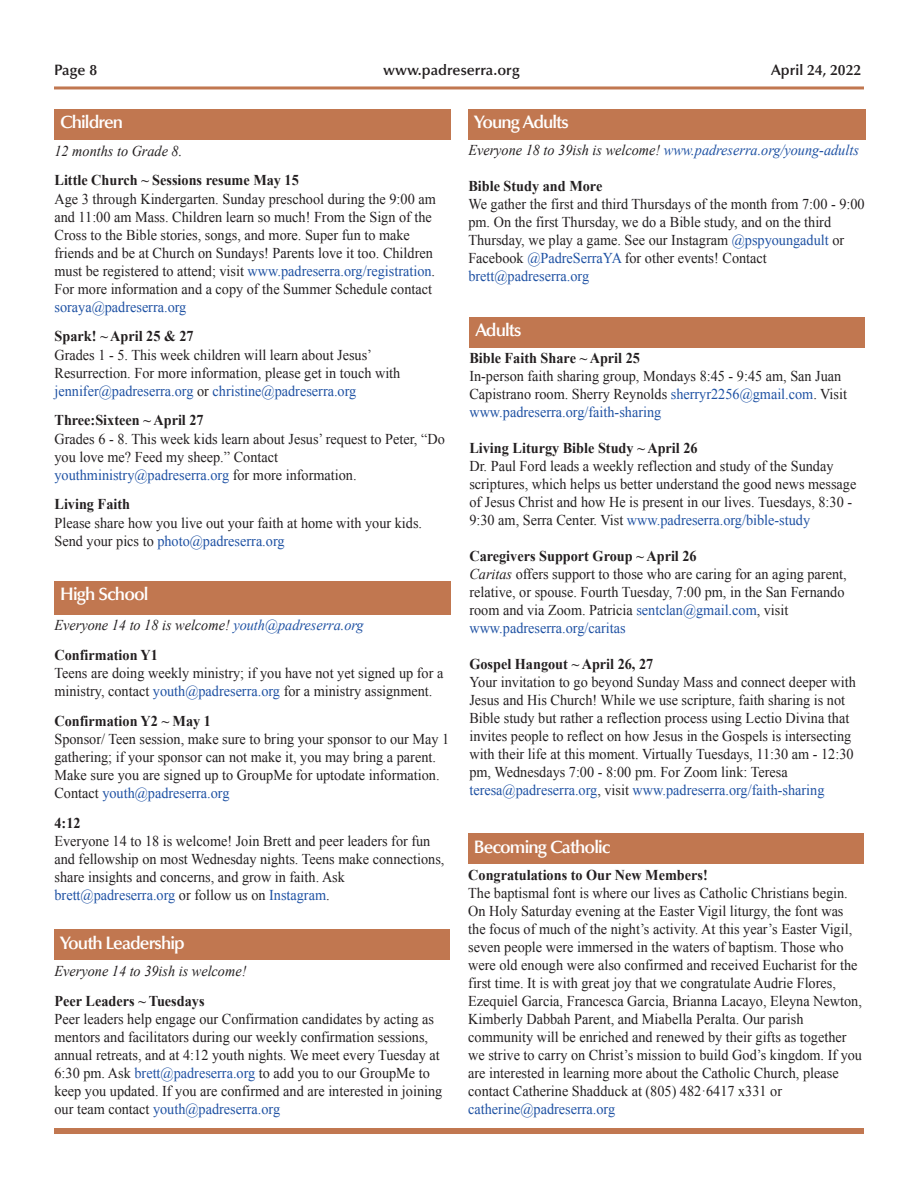
<style>
.page{position:relative;width:918px;height:1188px;background:#fff}
.page>*{position:absolute;margin:0;border:0;box-sizing:border-box;transform-origin:0 0}
.t1{font:600 18px "Optima LT Std";letter-spacing:-.05em;color:#fff}
.t2{font:15px/18px "Times New Roman";color:#231f20;scale:.95 1}
.t3{font:700 15px "Times New Roman";color:#231f20;scale:.95 1}
.t4{font:italic 15px/29.7px "Times New Roman";color:#231f20;scale:.95 1}
.t5{font:italic 15px "Times New Roman";color:#1e51a3;scale:.95 1}
.t6{font:15px "Times New Roman";color:#1e51a3;scale:.95 1}
.t7{font:600 15px "Optima LT Std";color:#231f20}
.s1{color:#1e51a3}
.s2{font-weight:700;font-style:normal}
.s3{color:#231f20}
.s4{font-weight:700}
.s5{font-style:italic}
</style>
<div class="page">
<div style="left:468px;top:834px;width:396px;height:30px;background:#c17750"></div>
<hr style="left:54px;top:86px;width:810px;height:3px;background:#c17750">
<div style="left:54px;top:1128px;width:810px;height:6px;background:#c17750"></div>
<div style="left:54px;top:581px;width:397px;height:33px;background:#c17750"></div>
<div style="left:54px;top:109px;width:396px;height:31px;background:#c17750"></div>
<div style="left:469px;top:317px;width:396px;height:30px;background:#c17750"></div>
<div style="left:54px;top:929px;width:396px;height:31px;background:#c17750"></div>
<div style="left:468px;top:109px;width:397px;height:30px;background:#c17750"></div>
<p class="t7" style="left:54px;top:64px;width:45px">Page 8</p>
<p class="t7" style="left:383px;top:64px;width:138px">www.padreserra.org</p>
<p class="t7" style="left:771px;top:64px;width:92px">April 24, 2022</p>
<p class="t1" style="left:60px;top:115px;width:65px">Children</p>
<p class="t4" style="left:54px;top:136px;width:136px">12 months to Grade 8.</p>
<p class="t3" style="left:54px;top:172px;width:259px">Little Church ~ Sessions resume May 15</p>
<p class="t2" style="left:54px;top:189px;width:403px">Age 3 through Kindergarten. Sunday preschool during the 9:00 am and 11:00 am Mass. Children learn so much! From the Sign of the Cross to the Bible stories, songs, and more. Super fun to make friends and be at Church on Sundays! Parents love it too. Children must be registered to attend; visit <span class="s1">www.padreserra.org/registration</span>.<br>For more information and a copy of the Summer Schedule contact</p>
<p class="t6" style="left:54px;top:298px;width:140px">soraya@padreserra.org</p>
<p class="t3" style="left:54px;top:328px;width:148px">Spark! ~ April 25 &amp; 27</p>
<p class="t2" style="left:54px;top:345px;width:366px">Grades 1 - 5. This week children will learn about Jesus’<br>Resurrection. For more information, please get in touch with <span class="s1">jennifer@padreserra.org</span> or <span class="s1">christine@padreserra.org</span></p>
<p class="t3" style="left:54px;top:412px;width:159px">Three:Sixteen ~ April 27</p>
<p class="t2" style="left:54px;top:429px;width:412px">Grades 6 - 8. This week kids learn about Jesus’ request to Peter, “Do you love me? Feed my sheep.” Contact <span class="s1">youthministry@padreserra.org</span> for more information.</p>
<p class="t3" style="left:54px;top:496px;width:81px">Living Faith</p>
<p class="t2" style="left:54px;top:513px;width:389px">Please share how you live out your faith at home with your kids.<br>Send your pics to <span class="s1">photo@padreserra.org</span></p>
<p class="t1" style="left:60px;top:587px;width:90px">High School</p>
<p class="t4" style="left:54px;top:610px;width:327px">Everyone 14 to 18 is welcome! <span class="s1">youth@padreserra.org<br></span><span class="s2">Confirmation Y1</span></p>
<p class="t2" style="left:54px;top:664px;width:411px">Teens are doing weekly ministry; if you have not yet signed up for a ministry, contact <span class="s1">youth@padreserra.org</span> for a ministry assignment.</p>
<p class="t3" style="left:54px;top:713px;width:166px">Confirmation Y2 ~ May 1</p>
<p class="t2" style="left:54px;top:730px;width:417px">Sponsor/ Teen session, make sure to bring your sponsor to our May 1 gathering; if your sponsor can not make it, you may bring a parent.<br>Make sure you are signed up to GroupMe for up to date information.<br>Contact <span class="s1">youth@padreserra.org</span></p>
<p class="t3" style="left:54px;top:815px;width:29px">4:12</p>
<p class="t2" style="left:54px;top:832px;width:412px">Everyone 14 to 18 is welcome! Join Brett and peer leaders for fun and fellowship on most Wednesday nights. Teens make connections, share insights and concerns, and grow in faith. Ask <span class="s1">brett@padreserra.org</span> or follow us on <span class="s1">Instagram</span>.</p>
<p class="t1" style="left:60px;top:935px;width:126px">Youth Leadership</p>
<p class="t4" style="left:55px;top:956px;width:204px">Everyone 14 to 39ish is welcome!</p>
<p class="t3" style="left:55px;top:992px;width:159px">Peer Leaders ~ Tuesdays</p>
<p class="t2" style="left:55px;top:1010px;width:410px">Peer leaders help engage our Confirmation candidates by acting as mentors and facilitators during our weekly confirmation sessions, annual retreats, and at 4:12 youth nights. We meet every Tuesday at 6:30 pm. Ask <span class="s1">brett@padreserra.org</span> to add you to our GroupMe to keep you updated. If you are confirmed and are interested in joining our team contact <span class="s1">youth@padreserra.org</span></p>
<p class="t1" style="left:474px;top:115px;width:96px">Young Adults</p>
<p class="t5" style="left:468px;top:142px;width:413px"><span class="s3">Everyone 18 to 39ish is welcome!</span> www.padreserra.org/young-adults</p>
<p class="t3" style="left:468px;top:178px;width:142px">Bible Study and More</p>
<p class="t2" style="left:468px;top:195px;width:419px">We gather the first and third Thursdays of the month from 7:00 - 9:00 pm. On the first Thursday, we do a Bible study, and on the third Thursday, we play a game. See our Instagram <span class="s1">@pspyoungadult</span> or Facebook <span class="s1">@PadreSerraYA</span> for other events! Contact <span class="s1">brett@padreserra.org</span></p>
<p class="t1" style="left:475px;top:323px;width:47px">Adults</p>
<p class="t3" style="left:469px;top:349px;width:181px">Bible Faith Share ~ April 25</p>
<p class="t2" style="left:469px;top:367px;width:399px">In-person faith sharing group, Mondays 8:45 - 9:45 am, San Juan<br>Capistrano room. Sherry Reynolds <span class="s1">sherryr2256@gmail.com</span>. Visit <span class="s1">www.padreserra.org/faith-sharing</span></p>
<p class="t3" style="left:469px;top:439px;width:242px">Living Liturgy Bible Study ~ April 26</p>
<p class="t2" style="left:469px;top:457px;width:409px">Dr. Paul Ford leads a weekly reflection and study of the Sunday scriptures, which helps us better understand the good news message of Jesus Christ and how He is present in our lives. Tuesdays, 8:30 - 9:30 am, Serra Center. Vist <span class="s1">www.padreserra.org/bible-study</span></p>
<p class="t2" style="left:469px;top:547px;width:399px"><span class="s4">Caregivers Support Group ~ April 26<br></span><span class="s5">Caritas</span> offers support to those who are caring for an aging parent, relative, or spouse. Fourth Tuesday, 7:00 pm, in the San Fernando room and via Zoom. Patricia <span class="s1">sentclan@gmail.com</span>, visit <span class="s1">www.padreserra.org/caritas</span></p>
<p class="t3" style="left:469px;top:655px;width:195px">Gospel Hangout ~ April 26, 27</p>
<p class="t2" style="left:469px;top:673px;width:408px">Your invitation to go beyond Sunday Mass and connect deeper with Jesus and His Church! While we use scripture, faith sharing is not Bible study but rather a reflection process using Lectio Divina that invites people to reflect on how Jesus in the Gospels is intersecting with their life at this moment. Virtually Tuesdays, 11:30 am - 12:30 pm, Wednesdays 7:00 - 8:00 pm. For Zoom link: Teresa <span class="s1">teresa@padreserra.org</span>, visit <span class="s1">www.padreserra.org/faith-sharing</span></p>
<p class="t1" style="left:474px;top:840px;width:138px">Becoming Catholic</p>
<p class="t3" style="left:468px;top:867px;width:254px">Congratulations to Our New Members!</p>
<p class="t2" style="left:468px;top:884px;width:416px">The baptismal font is where our lives as Catholic Christians begin.<br>On Holy Saturday evening at the Easter Vigil liturgy, the font was the focus of much of the night’s activity. At this year’s Easter Vigil, seven people were immersed in the waters of baptism. Those who were old enough were also confirmed and received Eucharist for the first time. It is with great joy that we congratulate Audrie Flores, Ezequiel Garcia, Francesca Garcia, Brianna Lacayo, Eleyna Newton, Kimberly Dabbah Parent, and Miabella Peralta. Our parish community will be enriched and renewed by their gifts as together we strive to carry on Christ’s mission to build God’s kingdom. If you are interested in learning more about the Catholic Church, please contact Catherine Shadduck at (805) 482·6417 x331 or</p>
<p class="t6" style="left:468px;top:1101px;width:156px">catherine@padreserra.org</p>
</div>
